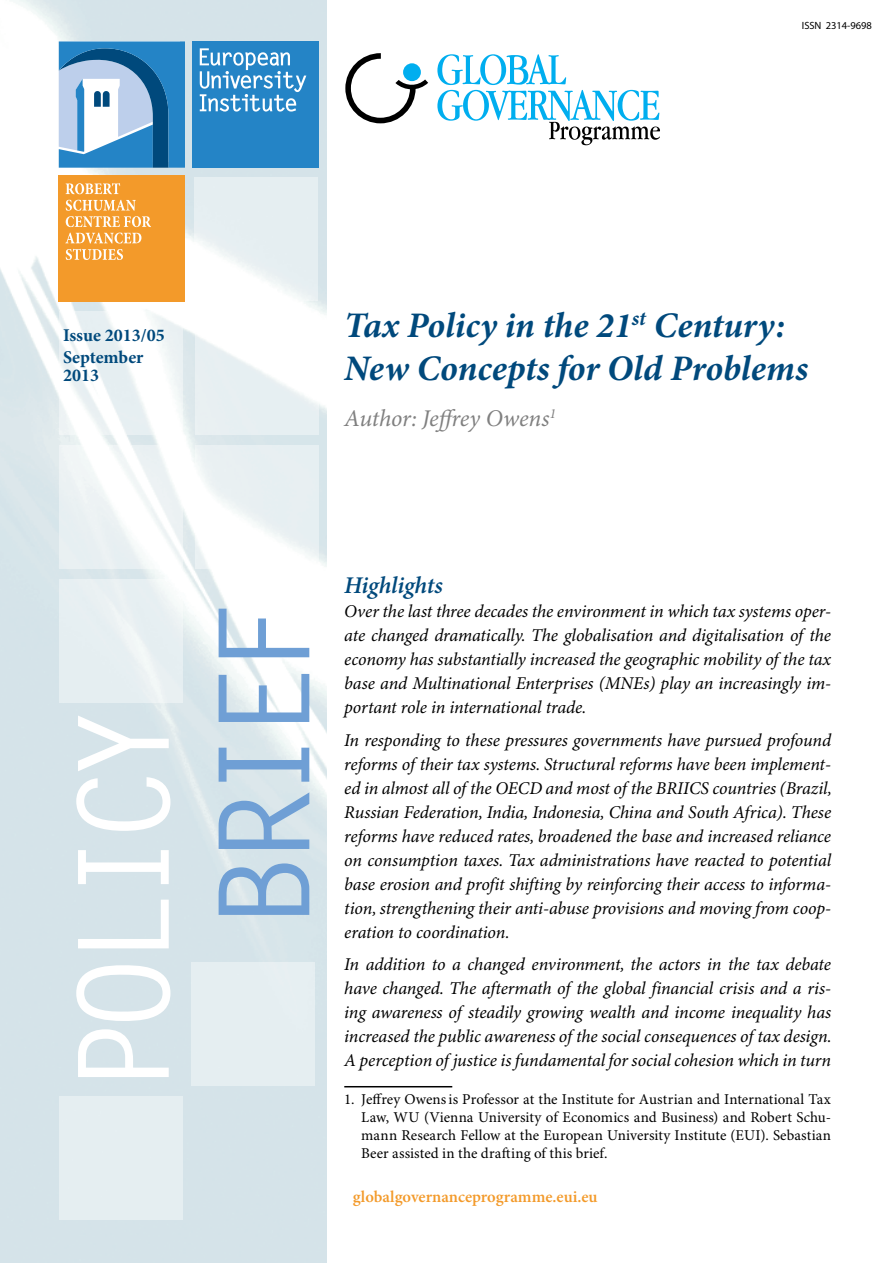
<style>
.page{position:relative;width:893px;height:1263px;background:#fff}
.page>*{position:absolute;margin:0;border:0;box-sizing:border-box;transform-origin:0 0}
.t1{font:700 126px "Letter Gothic Std";letter-spacing:-.1em;color:#fff}
.t2{font:700 126px "Letter Gothic Std";letter-spacing:-.1em;color:#6f9fd5}
.PB_Title{font:italic 700 36px/43.2px "Minion Pro";letter-spacing:-.005em;color:#00497c}
.Authors{font:italic 24px "Minion Pro";letter-spacing:-.005em;color:#808080}
.Highlights{font:italic 600 24px "Minion Pro";letter-spacing:-.01em;color:#00497c}
.highlights_body{font:italic 18px/24px "Minion Pro";letter-spacing:-.01em;color:#000;text-align:justify}
.t3{font:700 18px/18px "Minion Pro";color:#00497c}
.t4{font:600 16.5px "Minion Pro";color:#f39a2a}
.Footnote_text{font:15px/18px "Minion Pro";letter-spacing:.01em;color:#000;text-align:justify}
.Highlights-2{font:10.5px "Myriad Pro";letter-spacing:-.005em;color:#000}
</style>
<div class="page">
<img style="left:0;top:0;width:326px;height:1263px">
<div style="left:192px;top:41px;width:127px;height:127px;background:#2484c6"></div>
<svg style="left:200px;top:48px;width:106px;height:64px"></svg>
<svg style="left:59px;top:41px;width:126px;height:127px;background:#659fcb"></svg>
<div style="left:59px;top:175px;width:126px;height:126px;background:#f39a2a"></div>
<svg style="left:65px;top:233px;width:76px;height:27px"></svg>
<svg style="left:66px;top:200px;width:85px;height:27px"></svg>
<svg style="left:66px;top:183px;width:54px;height:11px"></svg>
<svg style="left:345px;top:53px;width:83px;height:70px"></svg>
<svg style="left:437px;top:54px;width:223px;height:91px"></svg>
<svg style="left:60px;top:311px;width:123px;height:124px"></svg>
<svg style="left:195px;top:311px;width:123px;height:124px;fill:#e9f0f2"></svg>
<svg style="left:60px;top:445px;width:123px;height:123px;fill:#f1f5f6"></svg>
<svg style="left:195px;top:445px;width:123px;height:123px;fill:#e9f0f2"></svg>
<div style="left:60px;top:578px;width:123px;height:124px;background:#e6eff2"></div>
<div style="left:191px;top:962px;width:124px;height:124px;background:#e5eef1"></div>
<div style="left:60px;top:1096px;width:123px;height:124px;background:#e5eef1"></div>
<svg style="left:194px;top:177px;width:124px;height:124px;fill:#e5eef1"></svg>
<hr style="left:344px;top:1086px;width:108px;height:1px;background:#000">
<p class="Highlights-2" style="left:802px;top:20px;width:71px">ISSN 2314-9698</p>
<p class="t3" style="left:63px;top:327px;width:103px">Issue 2013/05</p>
<p class="t3" style="left:63px;top:349px;width:82px">September<br>2013</p>
<p class="PB_Title" style="left:344px;top:305px;width:465px">Tax Policy in the 21<sup>st</sup> Century:<br>New Concepts for Old Problems</p>
<p class="Authors" style="left:344px;top:404px;width:213px">Author: Jeffrey Owens<sup>1</sup></p>
<p class="t1" style="left:46px;top:1094px;width:392px;rotate:-90deg">POLICY</p>
<p class="t2" style="left:187px;top:928px;width:329px;rotate:-90deg">BRIEF</p>
<p class="Highlights" style="left:344px;top:571px;width:100px">Highlights</p>
<p class="highlights_body" style="left:344px;top:600px;width:488px">Over the last three decades the environment in which tax systems oper&shy;ate changed dramatically. The globalisation and digitalisation of the economy has substantially increased the geographic mobility of the tax base and Multinational Enterprises (MNEs) play an increasingly im&shy;portant role in international trade.</p>
<p class="highlights_body" style="left:344px;top:729px;width:489px">In responding to these pressures governments have pursued profound reforms of their tax systems. Structural reforms have been implement&shy;ed in almost all of the OECD and most of the BRIICS countries (Brazil, Russian Federation, India, Indonesia, China and South Africa). These reforms have reduced rates, broadened the base and increased reliance on consumption taxes. Tax administrations have reacted to potential base erosion and profit shifting by reinforcing their access to informa&shy;tion, strengthening their anti-abuse provisions and moving from coop&shy;eration to coordination.</p>
<p class="highlights_body" style="left:344px;top:953px;width:489px">In addition to a changed environment, the actors in the tax debate have changed. The aftermath of the global financial crisis and a ris&shy;ing awareness of steadily growing wealth and income inequality has increased the public awareness of the social consequences of tax design.<br>A perception of justice is fundamental for social cohesion which in turn</p>
<p class="Footnote_text" style="left:361px;top:1090px;width:471px;text-indent:-17px">1. Jeffrey Owensis Professor at the Institute for Austrian and International Tax Law, WU (Vienna University of Economics and Business) and Robert Schu&shy;mann Research Fellow at the European University Institute (EUI). Sebastian Beer assisted in the drafting of this brief.</p>
<p class="t4" style="left:353px;top:1187px;width:246px">globalgovernanceprogramme.eui.eu</p>
</div>
